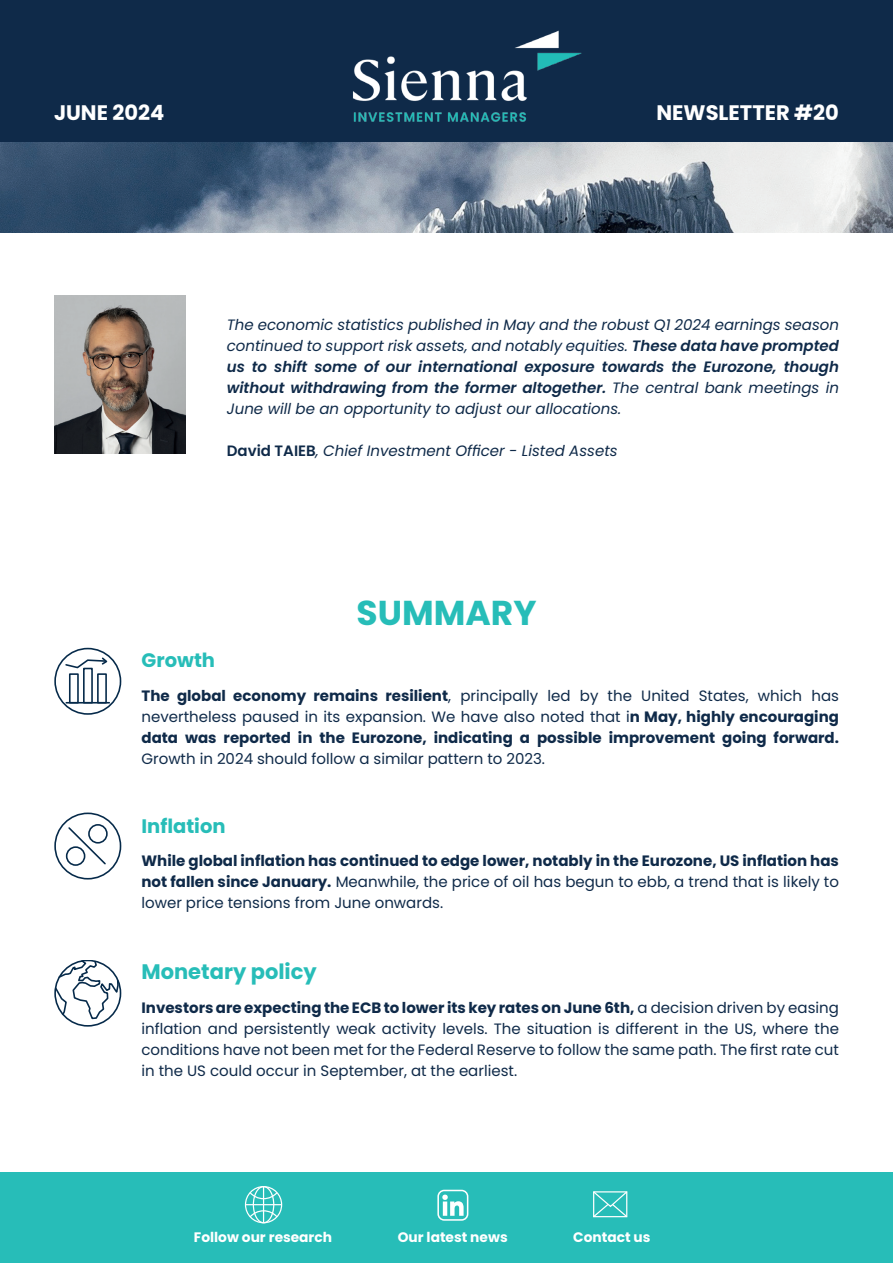
<style>
.page{position:relative;width:893px;height:1263px;background:#fff}
.page>*{position:absolute;margin:0;border:0;box-sizing:border-box;transform-origin:0 0}
.t1{font:700 34.5px "Poppins";color:#27bdb8}
.t2{font:700 21px "Poppins";color:#fff}
.t3{font:700 21px "Poppins";color:#27bdb8}
.t4{font:700 19.5px "Poppins";color:#27bdb8}
.t5{font:700 15px/21px "Poppins";color:#0f2a49;text-align:justify}
.t6{font:italic 15px/21px "Poppins";color:#0f2a49;text-align:justify}
.t7{font:15px/21px "Poppins";color:#0f2a49;text-align:justify}
.t8{font:700 13.8px "Poppins";color:#fff}
.s1{font-weight:600}
.s2{font-weight:600;font-style:normal}
.s3{font-weight:400}
.s4{font-weight:700}
</style>
<div class="page">
<svg style="left:54px;top:960px;width:66px;height:60px"></svg>
<div style="left:54px;top:812px;width:67px;height:67px;border:2px solid #062a4a;border-radius:50%"></div>
<div style="left:66px;top:846px;width:19px;height:20px;border:2px solid #062a4a;border-radius:50%"></div>
<div style="left:88px;top:824px;width:20px;height:19px;border:2px solid #062a4a;border-radius:50%"></div>
<svg style="left:67px;top:826px;width:40px;height:40px"></svg>
<div style="left:54px;top:648px;width:67px;height:67px;border:2px solid #062a4a;border-radius:50%"></div>
<hr style="left:66px;top:702px;width:43px;height:1px;background:#062a4a">
<div style="left:69px;top:673px;width:10px;height:30px;border:2px solid #062a4a"></div>
<div style="left:83px;top:668px;width:10px;height:35px;border:2px solid #062a4a"></div>
<div style="left:97px;top:673px;width:10px;height:30px;border:2px solid #062a4a"></div>
<svg style="left:64px;top:656px;width:45px;height:13px"></svg>
<div style="left:0;top:0;width:893px;height:142px;background:#0f2a49"></div>
<div style="left:0;top:1172px;width:893px;height:91px;background:#27bdb8"></div>
<img style="left:0;top:142px;width:893px;height:91px">
<div style="left:437px;top:1190px;width:31px;height:31px;border:2px solid #fff;border-radius:6px"></div>
<svg style="left:442px;top:1194px;width:22px;height:22px"></svg>
<div style="left:245px;top:1186px;width:37px;height:37px;border:1px solid #fff;border-radius:50%"></div>
<svg style="left:248px;top:1191px;width:31px;height:9px"></svg>
<svg style="left:248px;top:1209px;width:31px;height:10px"></svg>
<div style="left:253px;top:1186px;width:21px;height:37px;border:1px solid #fff;border-radius:50%"></div>
<hr style="left:245px;top:1204px;width:36px;height:1px;background:#fff">
<hr style="left:263px;top:1186px;width:1px;height:37px;background:#fff">
<svg style="left:593px;top:1191px;width:35px;height:27px"></svg>
<img style="left:54px;top:295px;width:131px;height:158px">
<img style="left:299px;top:30px;width:308px;height:114px">
<h2 class="t2" style="left:54px;top:100px;width:112px">JUNE 2024</h2>
<h2 class="t2" style="left:656px;top:100px;width:184px">NEWSLETTER #20</h2>
<p class="t6" style="left:227px;top:314px;width:614px">The economic statistics published in May and the robust Q1 2024 earnings season continued to support risk assets, and notably equities. <span class="s1">These data have prompted us to shift some of our international exposure towards the Eurozone, though without withdrawing from the former altogether.</span> The central bank meetings in June will be an opportunity to adjust our allocations.</p>
<p class="t6" style="left:227px;top:440px;width:392px"><span class="s2">David TAIEB</span>, Chief Investment Officer - Listed Assets</p>
<h1 class="t1" style="left:356px;top:593px;width:181px">SUMMARY</h1>
<h3 class="t4" style="left:141px;top:649px;width:75px">Growth</h3>
<p class="t5" style="left:141px;top:685px;width:699px">The global economy remains resilient<span class="s3">, principally led by the United States, which has nevertheless paused in its expansion. We have also noted that i</span>n May, highly encouraging data was reported in the Eurozone, indicating a possible improvement going forward.</p>
<p class="t7" style="left:141px;top:748px;width:405px">Growth in 2024 should follow a similar pattern to 2023.</p>
<h3 class="t4" style="left:141px;top:814px;width:86px">Inflation</h3>
<p class="t5" style="left:141px;top:851px;width:699px">While global inflation has continued to edge lower, notably in the Eurozone, US inflation has not fallen since January. <span class="s3">Meanwhile, the price of oil has begun to ebb, a trend that is likely to lower price tensions from June onwards.</span></p>
<h2 class="t3" style="left:141px;top:959px;width:177px">Monetary policy</h2>
<p class="t7" style="left:141px;top:997px;width:699px"><span class="s4">Investors are expecting the ECB to lower its key rates on June 6th,</span> a decision driven by easing inflation and persistently weak activity levels. The situation is different in the US, where the conditions have not been met for the Federal Reserve to follow the same path. The first rate cut in the US could occur in September, at the earliest.</p>
<p class="t8" style="left:194px;top:1229px;width:140px">Follow our research</p>
<p class="t8" style="left:398px;top:1229px;width:111px">Our latest news</p>
<p class="t8" style="left:573px;top:1229px;width:79px">Contact us</p>
</div>
